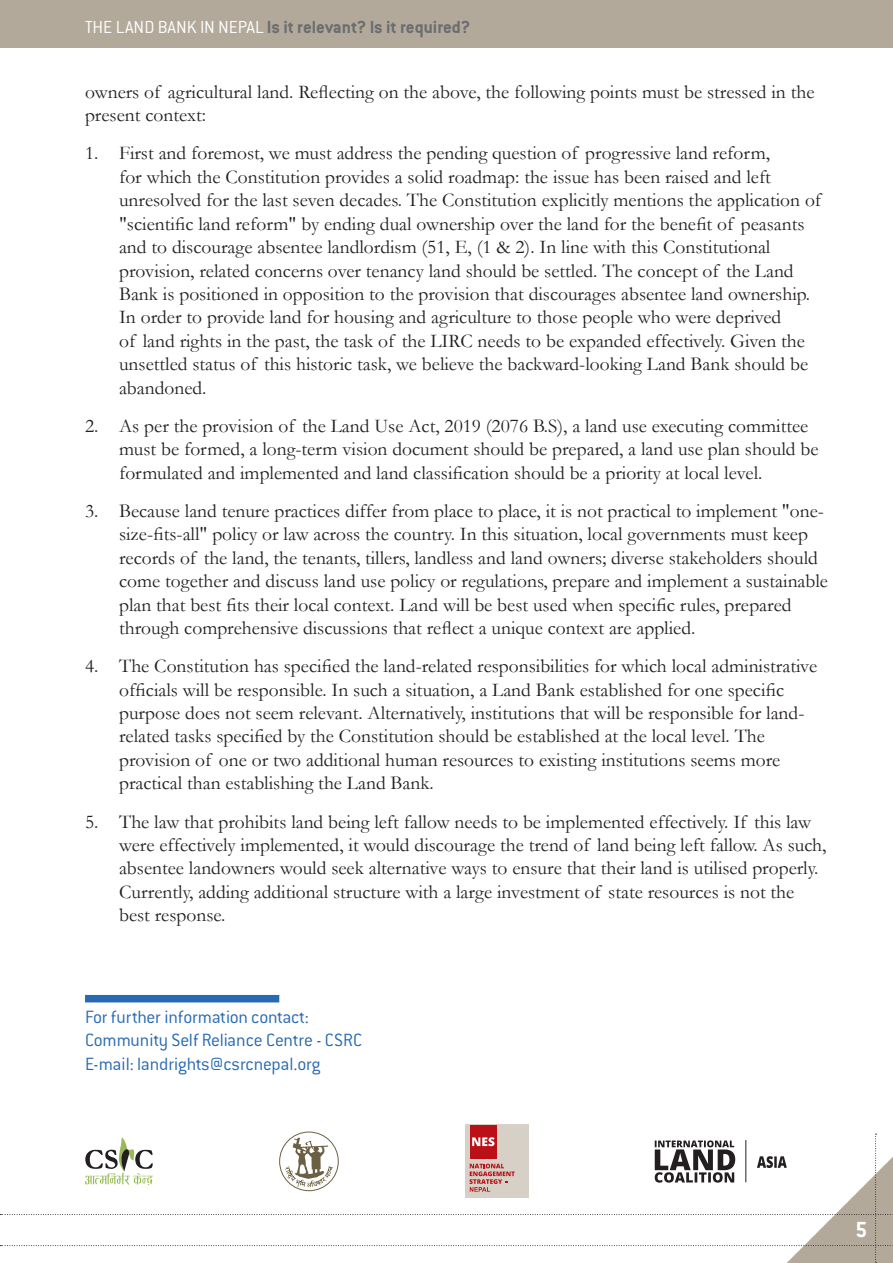
<style>
.page{position:relative;width:893px;height:1263px;background:#fff}
.page>*{position:absolute;margin:0;border:0;box-sizing:border-box;transform-origin:0 0}
.t1{font:700 24px "Conduit ITC Std";color:#fff}
.Body_Indent_01{font:19.5px/23.4px "Garamond";color:#231f20}
.Body{font:300 19.5px "Conduit ITC Std";letter-spacing:-.015em;color:#2869b3}
.t2{font:700 19.2px "Conduit ITC Std";color:#6c6d70}
.s1{font-weight:300;color:#fff}
</style>
<div class="page">
<div style="left:0;top:0;width:893px;height:48px;background:#b2a99a"></div>
<div style="left:465px;top:1125px;width:63px;height:73px;background:#d6d0c6"></div>
<div style="left:470px;top:1125px;width:26px;height:34px;background:#bb1018"></div>
<svg style="left:0;top:1134px;width:893px;height:129px"></svg>
<div style="left:85px;top:995px;width:194px;height:7px;background:#2869b3"></div>
<p class="t2" style="left:85px;top:16px;width:387px"><span class="s1">THE LAND BANK IN NEPAL</span> Is it relevant? Is it required?</p>
<p class="Body_Indent_01" style="left:85px;top:79px;width:731px">owners of agricultural land. Reflecting on the above, the following points must be stressed in the present context:</p>
<p class="Body_Indent_01" style="left:119px;top:141px;width:704px;text-indent:-34px">1. First and foremost, we must address the pending question of progressive land reform,<br>for which the Constitution provides a solid roadmap: the issue has been raised and left unresolved for the last seven decades. The Constitution explicitly mentions the application of "scientific land reform" by ending dual ownership over the land for the benefit of peasants and to discourage absentee landlordism (51, E, (1 &amp; 2). In line with this Constitutional provision, related concerns over tenancy land should be settled. The concept of the Land Bank is positioned in opposition to the provision that discourages absentee land ownership.<br>In order to provide land for housing and agriculture to those people who were deprived<br>of land rights in the past, the task of the LIRC needs to be expanded effectively. Given the unsettled status of this historic task, we believe the backward-looking Land Bank should be abandoned.</p>
<p class="Body_Indent_01" style="left:119px;top:413px;width:701px;text-indent:-34px">2. As per the provision of the Land Use Act, 2019 (2076 B.S), a land use executing committee must be formed, a long-term vision document should be prepared, a land use plan should be formulated and implemented and land classification should be a priority at local level.</p>
<p class="Body_Indent_01" style="left:119px;top:499px;width:710px;text-indent:-34px">3. Because land tenure practices differ from place to place, it is not practical to implement "one&shy;size-fits-all" policy or law across the country. In this situation, local governments must keep records of the land, the tenants, tillers, landless and land owners; diverse stakeholders should come together and discuss land use policy or regulations, prepare and implement a sustainable plan that best fits their local context. Land will be best used when specific rules, prepared through comprehensive discussions that reflect a unique context are applied.</p>
<p class="Body_Indent_01" style="left:119px;top:654px;width:700px;text-indent:-34px">4. The Constitution has specified the land-related responsibilities for which local administrative officials will be responsible. In such a situation, a Land Bank established for one specific purpose does not seem relevant. Alternatively, institutions that will be responsible for land&shy;related tasks specified by the Constitution should be established at the local level. The provision of one or two additional human resources to existing institutions seems more practical than establishing the Land Bank.</p>
<p class="Body_Indent_01" style="left:119px;top:809px;width:709px;text-indent:-34px">5. The law that prohibits land being left fallow needs to be implemented effectively. If this law were effectively implemented, it would discourage the trend of land being left fallow. As such, absentee landowners would seek alternative ways to ensure that their land is utilised properly.<br>Currently, adding additional structure with a large investment of state resources is not the best response.</p>
<p class="Body" style="left:85px;top:1005px;width:225px">For further information contact:</p>
<p class="Body" style="left:85px;top:1028px;width:279px">Community Self Reliance Centre - CSRC</p>
<p class="Body" style="left:85px;top:1052px;width:237px">E-mail: landrights@csrcnepal.org</p>
<p class="t1" style="left:855px;top:1215px;width:14px">5</p>
</div>
